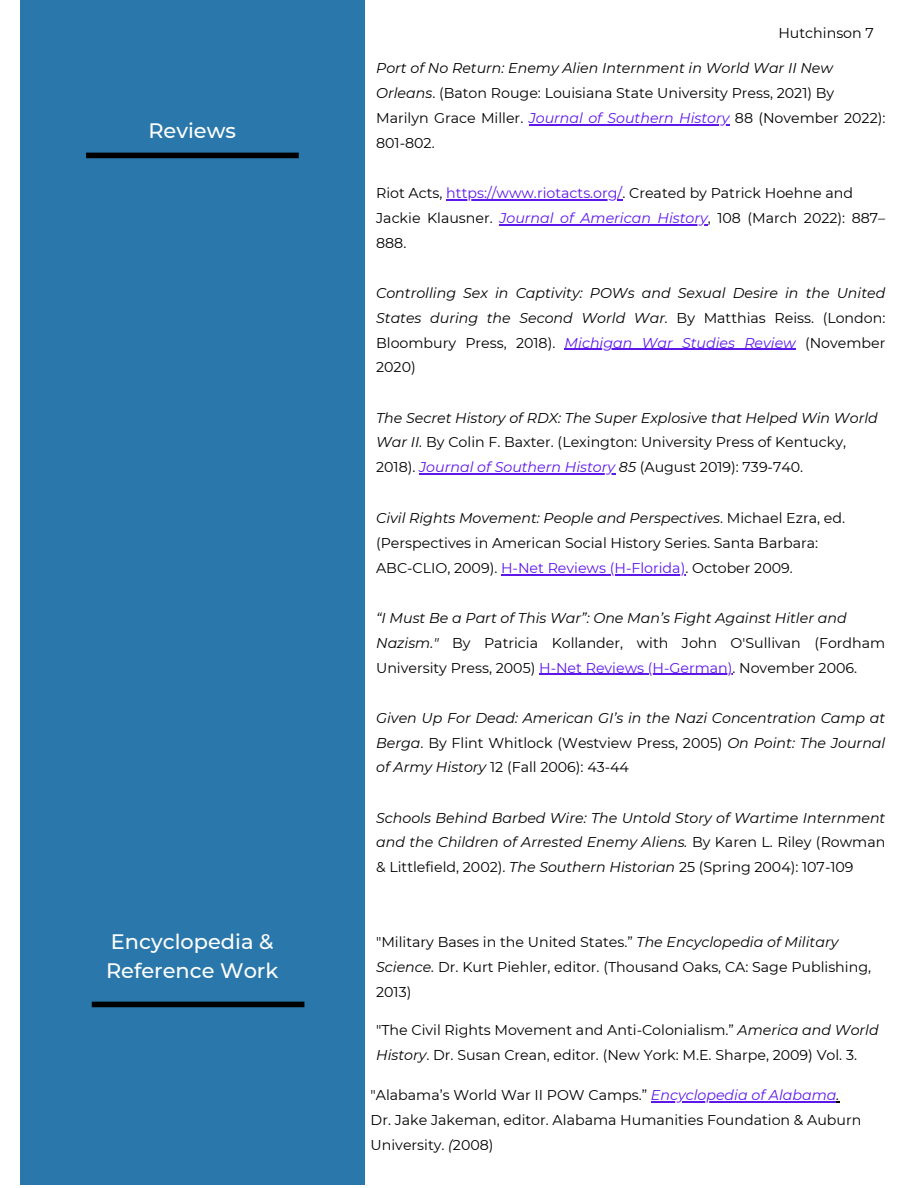
<style>
.page{position:relative;width:918px;height:1188px;background:#fff}
.page>*{position:absolute;margin:0;border:0;box-sizing:border-box;transform-origin:0 0}
.t1{font:500 20.85px/29.2px "Montserrat";color:#fff}
.t2{font:14.25px/24.8px "Montserrat";color:#000}
.t3{font:italic 14.25px/24.8px "Montserrat";color:#000;text-align:justify}
.s1{font-style:italic}
.s2{font-style:italic;color:#5e17eb}
.s3{color:#5e17eb}
.s4{font-style:normal}
</style>
<div class="page">
<div style="left:20px;top:0;width:344px;height:1185px;background:#2a78ab"></div>
<hr style="left:501px;top:574px;width:184px;height:1px;background:#5e17eb">
<div style="left:86px;top:153px;width:213px;height:5px;background:#000"></div>
<hr style="left:539px;top:674px;width:193px;height:1px;background:#5e17eb">
<hr style="left:419px;top:473px;width:196px;height:1px;background:#5e17eb">
<hr style="left:565px;top:349px;width:231px;height:1px;background:#5e17eb">
<hr style="left:446px;top:199px;width:176px;height:2px;background:#5e17eb">
<hr style="left:499px;top:224px;width:209px;height:1px;background:#5e17eb">
<hr style="left:529px;top:124px;width:201px;height:1px;background:#5e17eb">
<div style="left:92px;top:1002px;width:212px;height:5px;background:#000"></div>
<hr style="left:651px;top:1101px;width:185px;height:1px;background:#5e17eb">
<p class="t1" style="left:148px;top:116px;width:89px">Reviews</p>
<p class="t2" style="left:778px;top:20px;width:97px">Hutchinson 7</p>
<p class="t3" style="left:376px;top:56px;width:458px">Port of No Return: Enemy Alien Internment in World War II New</p>
<p class="t2" style="left:376px;top:81px;width:460px"><span class="s1">Orleans</span>. (Baton Rouge: Louisiana State University Press, 2021) By</p>
<p class="t2" style="left:376px;top:105px;width:511px">Marilyn Grace Miller. <span class="s2">Journal of Southern History</span> 88 (November 2022):<br>801-802.</p>
<p class="t2" style="left:376px;top:181px;width:478px">Riot Acts, <span class="s3">https://www.riotacts.org/</span>. Created by Patrick Hoehne and</p>
<p class="t2" style="left:376px;top:206px;width:511px">Jackie Klausner. <span class="s2">Journal of American History</span>, 108 (March 2022): 887–<br>888.</p>
<p class="t3" style="left:376px;top:281px;width:511px">Controlling Sex in Captivity: POWs and Sexual Desire in the United States during the Second World War. <span class="s4">By Matthias Reiss. (London:<br>Bloombury Press, 2018).</span> <span class="s3">Michigan War Studies Review</span> <span class="s4">(November 2020)</span></p>
<p class="t3" style="left:376px;top:405px;width:503px">The Secret History of RDX: The Super Explosive that Helped Win World</p>
<p class="t2" style="left:376px;top:430px;width:471px"><span class="s1">War II.</span> By Colin F. Baxter. (Lexington: University Press of Kentucky,</p>
<p class="t2" style="left:376px;top:455px;width:429px">2018). <span class="s2">Journal of Southern History</span> <span class="s1">85</span> (August 2019): 739-740.</p>
<p class="t3" style="left:376px;top:506px;width:470px">Civil Rights Movement: People and Perspectives<span class="s4">. Michael Ezra, ed.</span></p>
<p class="t2" style="left:376px;top:531px;width:444px">(Perspectives in American Social History Series. Santa Barbara:</p>
<p class="t2" style="left:376px;top:555px;width:418px">ABC-CLIO, 2009). <span class="s3">H-Net Reviews (H-Florida)</span>. October 2009.</p>
<p class="t3" style="left:376px;top:606px;width:472px">“I Must Be a Part of This War”: One Man’s Fight Against Hitler and</p>
<p class="t2" style="left:376px;top:630px;width:511px"><span class="s1">Nazism."</span> By Patricia Kollander, with John O'Sullivan (Fordham<br>University Press, 2005) <span class="s3">H-Net Reviews (H-German)</span>. November 2006.</p>
<p class="t3" style="left:376px;top:705px;width:511px">Given Up For Dead: American GI’s in the Nazi Concentration Camp at Berga<span class="s4">. By Flint Whitlock (Westview Press, 2005)</span> On Point: The Journal of Army History <span class="s4">12 (Fall 2006): 43-44</span></p>
<p class="t3" style="left:376px;top:805px;width:511px">Schools Behind Barbed Wire: The Untold Story of Wartime Internment and the Children of Arrested Enemy Aliens. <span class="s4">By Karen L. Riley (Rowman &amp; Littlefield, 2002).</span> The Southern Historian <span class="s4">25 (Spring 2004): 107-109</span></p>
<p class="t1" style="left:106px;top:927px;width:174px">Encyclopedia &amp;<br>Reference Work</p>
<p class="t2" style="left:376px;top:930px;width:464px">"Military Bases in the United States.” <span class="s1">The Encyclopedia of Military</span></p>
<p class="t2" style="left:376px;top:955px;width:497px"><span class="s1">Science.</span> Dr. Kurt Piehler, editor. (Thousand Oaks, CA: Sage Publishing,</p>
<p class="t2" style="left:376px;top:979px;width:37px">2013)</p>
<p class="t2" style="left:376px;top:1018px;width:504px">"The Civil Rights Movement and Anti-Colonialism.” <span class="s1">America and World</span></p>
<p class="t2" style="left:376px;top:1042px;width:482px"><span class="s1">History</span>. Dr. Susan Crean, editor. (New York: M.E. Sharpe, 2009) Vol. 3.</p>
<p class="t2" style="left:371px;top:1083px;width:470px">"Alabama’s World War II POW Camps.” <span class="s2">Encyclopedia of Alabama</span><span class="s1">.</span></p>
<p class="t2" style="left:371px;top:1107px;width:492px">Dr. Jake Jakeman, editor. Alabama Humanities Foundation &amp; Auburn</p>
<p class="t2" style="left:371px;top:1132px;width:124px">University. <span class="s1">(</span>2008)</p>
</div>
